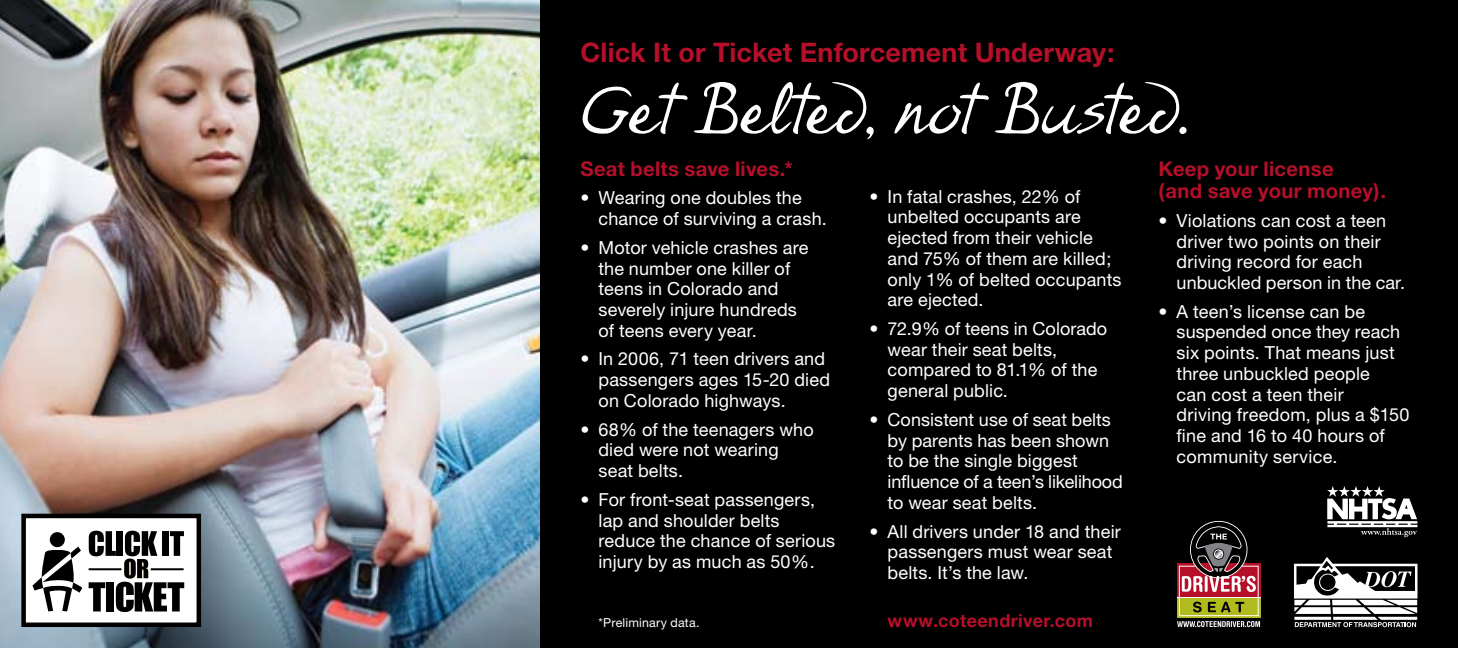
<style>
.page{position:relative;width:1458px;height:648px;background:#fff}
.page>*{position:absolute;margin:0;border:0;box-sizing:border-box;transform-origin:0 0}
.t1{font:90px "P22 Rodin";letter-spacing:-.01em;color:#fff}
.t2{font:700 27px "Helvetica Neue";letter-spacing:.005em;color:#b60f2a}
.t3{font:700 20.25px/22.5px "Helvetica Neue";letter-spacing:.015em;color:#b60f2a}
.t4{font:18px/20.7px "Helvetica Neue";letter-spacing:.01em;color:#fff}
.t5{font:700 18px "Helvetica Neue";letter-spacing:.025em;color:#b60f2a}
.t6{font:12.38px "Helvetica Neue";letter-spacing:.02em;color:#fff}
</style>
<div class="page">
<div style="left:536px;top:0;width:922px;height:648px;background:#000"></div>
<img style="left:0;top:0;width:540px;height:648px">
<div style="left:24px;top:516px;width:175px;height:109px;background:#fff"></div>
<div style="left:21px;top:514px;width:180px;height:113px;border:5px solid #000"></div>
<svg style="left:33px;top:547px;width:49px;height:64px"></svg>
<div style="left:50px;top:532px;width:15px;height:15px;background:#000;border-radius:50%"></div>
<svg style="left:89px;top:531px;width:95px;height:81px"></svg>
<div style="left:1177px;top:599px;width:84px;height:19px;background:#b2bb1e"></div>
<svg style="left:1177px;top:520px;width:83px;height:107px"></svg>
<svg style="left:1294px;top:557px;width:123px;height:70px"></svg>
<svg style="left:1327px;top:486px;width:91px;height:51px"></svg>
<h2 class="t2" style="left:580px;top:35px;width:536px">Click It or Ticket Enforcement Underway:</h2>
<h1 class="t1" style="left:580px;top:64px;width:611px">Get Belted, not Busted.</h1>
<p class="t3" style="left:580px;top:157px;width:214px">Seat belts save lives.*</p>
<p class="t4" style="left:598px;top:187px;width:230px;text-indent:-18px">• Wearing one doubles the chance of surviving a crash.</p>
<p class="t4" style="left:598px;top:237px;width:212px;text-indent:-18px">• Motor vehicle crashes are the number one killer of teens in Colorado and severely injure hundreds of teens every year.</p>
<p class="t4" style="left:599px;top:348px;width:233px;text-indent:-18px">• In 2006, 71 teen drivers and passengers ages 15-20 died on Colorado highways.</p>
<p class="t4" style="left:599px;top:419px;width:217px;text-indent:-18px">• 68% of the teenagers who died were not wearing seat belts.</p>
<p class="t4" style="left:599px;top:489px;width:238px;text-indent:-18px">• For front-seat passengers, lap and shoulder belts reduce the chance of serious injury by as much as 50%.</p>
<p class="t3" style="left:1159px;top:157px;width:229px">Keep your license<br>(and save your money).</p>
<p class="t4" style="left:1177px;top:210px;width:230px;text-indent:-18px">• Violations can cost a teen driver two points on their driving record for each unbuckled person in the car.</p>
<p class="t4" style="left:1177px;top:301px;width:234px;text-indent:-18px">• A teen’s license can be suspended once they reach six points. That means just three unbuckled people<br>can cost a teen their<br>driving freedom, plus a $150 fine and 16 to 40 hours of community service.</p>
<p class="t4" style="left:888px;top:186px;width:235px;text-indent:-18px">• In fatal crashes, 22% of unbelted occupants are ejected from their vehicle and 75% of them are killed; only 1% of belted occupants are ejected.</p>
<p class="t4" style="left:888px;top:318px;width:221px;text-indent:-18px">• 72.9% of teens in Colorado wear their seat belts, compared to 81.1% of the general public.</p>
<p class="t4" style="left:888px;top:409px;width:237px;text-indent:-18px">• Consistent use of seat belts by parents has been shown to be the single biggest influence of a teen’s likelihood to wear seat belts.</p>
<p class="t4" style="left:888px;top:521px;width:235px;text-indent:-18px">• All drivers under 18 and their passengers must wear seat belts. It’s the law.</p>
<p class="t6" style="left:599px;top:616px;width:102px">*Preliminary data.</p>
<p class="t5" style="left:888px;top:610px;width:207px">www.coteendriver.com</p>
</div>
